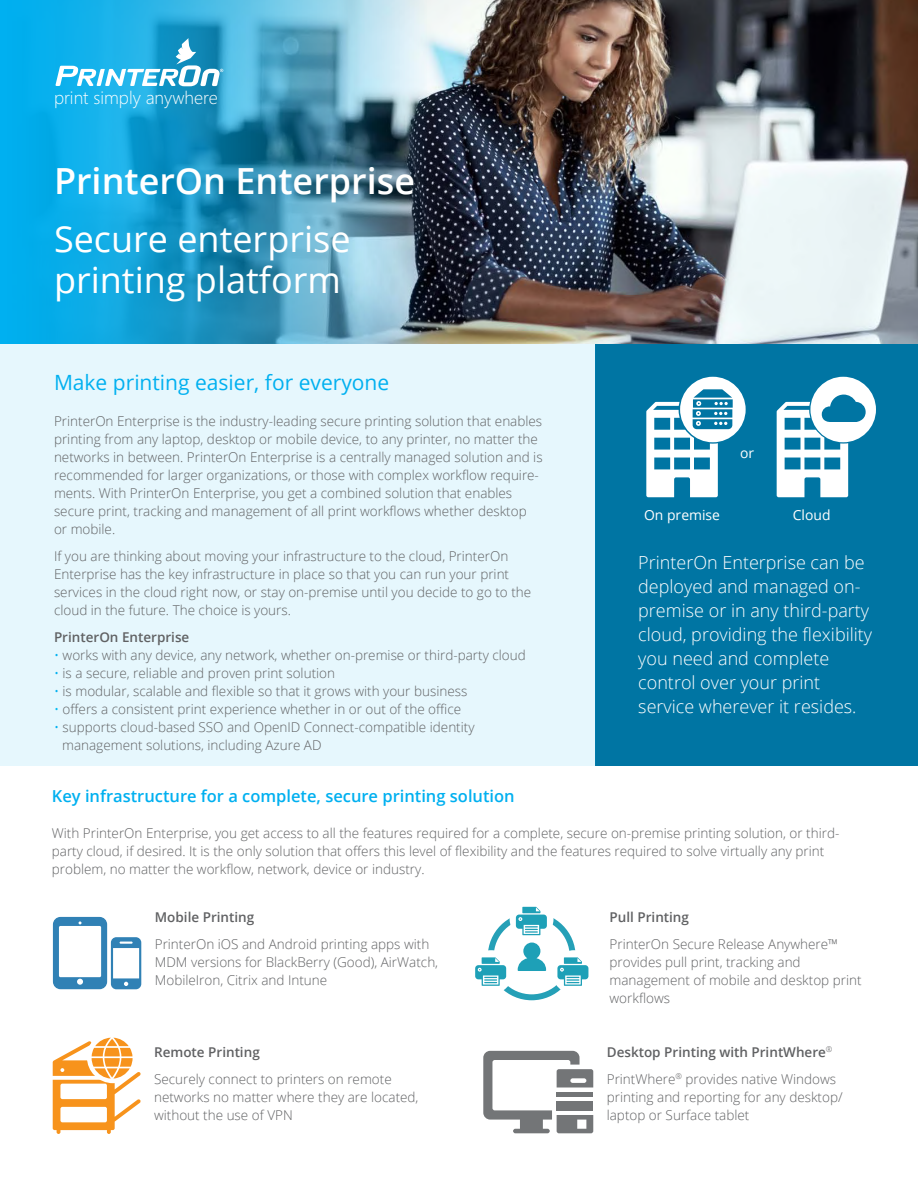
<style>
.page{position:relative;width:918px;height:1188px;background:#fff}
.page>*{position:absolute;margin:0;border:0;box-sizing:border-box;transform-origin:0 0}
.t1{font:36px/40.5px "Open Sans";color:#fff}
.t2{font:600 36px "Open Sans";color:#fff}
.t3{font:21px "Open Sans";color:#00b0f0}
.t4{font:300 18px/24px "Open Sans";color:#fff}
.t5{font:300 18px "Segoe UI";color:#fff}
.t6{font:600 16.5px "Open Sans";color:#00b0f0}
.t7{font:13.95px "Open Sans";color:#fff}
.t8{font:300 13.5px/18px "Open Sans";color:#606163}
.t9{font:600 13.5px "Open Sans";color:#606163}
.s1{color:#00b0f0}
.s2{color:#00bbf2}
.s3{font-weight:600}
</style>
<div class="page">
<div style="left:595px;top:333px;width:323px;height:433px;background:#0075a3"></div>
<svg style="left:679px;top:375px;width:68px;height:69px"></svg>
<div style="left:680px;top:377px;width:66px;height:65px;background:#fff;border-radius:50%"></div>
<svg style="left:646px;top:389px;width:87px;height:108px"></svg>
<svg style="left:809px;top:375px;width:68px;height:69px"></svg>
<div style="left:810px;top:377px;width:66px;height:65px;background:#fff;border-radius:50%"></div>
<svg style="left:777px;top:395px;width:89px;height:102px"></svg>
<div style="left:0;top:329px;width:595px;height:437px;background:#e6f7fd"></div>
<img style="left:0;top:0;width:918px;height:344px">
<svg style="left:53px;top:917px;width:88px;height:72px"></svg>
<svg style="left:518px;top:943px;width:28px;height:28px"></svg>
<div style="left:488px;top:912px;width:88px;height:88px;border:6px solid #25a0b7;border-radius:50%"></div>
<div style="left:552px;top:950px;width:44px;height:44px;background:#fff;border-radius:50%"></div>
<div style="left:469px;top:950px;width:44px;height:44px;background:#fff;border-radius:50%"></div>
<div style="left:510px;top:897px;width:44px;height:44px;background:#fff;border-radius:50%"></div>
<svg style="left:516px;top:907px;width:31px;height:28px"></svg>
<svg style="left:475px;top:957px;width:31px;height:29px"></svg>
<svg style="left:557px;top:957px;width:31px;height:29px"></svg>
<svg style="left:483px;top:1051px;width:110px;height:82px"></svg>
<svg style="left:53px;top:1038px;width:88px;height:96px"></svg>
<img style="left:0;top:0;width:427px;height:343px">
<svg style="left:56px;top:38px;width:167px;height:48px"></svg>
<h3 class="t5" style="left:54px;top:85px;width:165px">print simply anywhere</h3>
<h1 class="t2" style="left:54px;top:156px;width:363px">PrinterOn Enterprise</h1>
<h1 class="t1" style="left:54px;top:218px;width:298px">Secure enterprise printing platform</h1>
<h2 class="t3" style="left:54px;top:368px;width:337px">Make printing easier, for everyone</h2>
<p class="t8" style="left:54px;top:411px;width:490px">PrinterOn Enterprise is the industry-leading secure printing solution that enables printing from any laptop, desktop or mobile device, to any printer, no matter the networks in between. PrinterOn Enterprise is a centrally managed solution and is recommended for larger organizations, or those with complex workflow require&shy;ments. With PrinterOn Enterprise, you get a combined solution that enables secure print, tracking and management of all print workflows whether desktop or mobile.</p>
<p class="t8" style="left:54px;top:546px;width:479px">If you are thinking about moving your infrastructure to the cloud, PrinterOn Enterprise has the key infrastructure in place so that you can run your print services in the cloud right now, or stay on-premise until you decide to go to the cloud in the future. The choice is yours.</p>
<p class="t9" style="left:54px;top:628px;width:137px">PrinterOn Enterprise</p>
<p class="t8" style="left:54px;top:645px;width:473px"><span class="s1">•</span> works with any device, any network, whether on-premise or third-party cloud</p>
<p class="t8" style="left:54px;top:663px;width:283px"><span class="s1">•</span> is a secure, reliable and proven print solution</p>
<p class="t8" style="left:54px;top:681px;width:415px"><span class="s1">•</span> is modular, scalable and flexible so that it grows with your business</p>
<p class="t8" style="left:54px;top:699px;width:409px"><span class="s2">•</span> offers a consistent print experience whether in or out of the office</p>
<p class="t8" style="left:62px;top:717px;width:414px;text-indent:-8px"><span class="s1">•</span> supports cloud-based SSO and OpenID Connect-compatible identity management solutions, including Azure AD</p>
<p class="t7" style="left:740px;top:444px;width:16px">or</p>
<p class="t7" style="left:644px;top:505px;width:77px">On premise</p>
<p class="t7" style="left:793px;top:505px;width:39px">Cloud</p>
<h3 class="t4" style="left:638px;top:550px;width:235px">PrinterOn Enterprise can be deployed and managed on&shy;premise or in any third-party cloud, providing the flexibility you need and complete control over your print service wherever it resides.</h3>
<p class="t6" style="left:52px;top:785px;width:464px">Key infrastructure for a complete, secure printing solution</p>
<p class="t8" style="left:52px;top:824px;width:789px">With PrinterOn Enterprise, you get access to all the features required for a complete, secure on-premise printing solution, or third&shy;party cloud, if desired. It is the only solution that offers this level of flexibility and the features required to solve virtually any print problem, no matter the workflow, network, device or industry.</p>
<p class="t9" style="left:155px;top:908px;width:101px">Mobile Printing</p>
<p class="t8" style="left:155px;top:935px;width:285px">PrinterOn iOS and Android printing apps with<br>MDM versions for BlackBerry (Good), AirWatch,<br>MobileIron, Citrix and Intune</p>
<p class="t9" style="left:154px;top:1043px;width:107px">Remote Printing</p>
<p class="t8" style="left:154px;top:1070px;width:266px">Securely connect to printers on remote networks no matter where they are located, without the use of VPN</p>
<p class="t9" style="left:610px;top:908px;width:81px">Pull Printing</p>
<p class="t8" style="left:610px;top:935px;width:254px">PrinterOn Secure Release Anywhere™ provides pull print, tracking and management of mobile and desktop print workflows</p>
<p class="t8" style="left:607px;top:1038px;width:231px;line-height:27px"><span class="s3">Desktop Printing with PrintWhere</span><sup>®<br></sup>PrintWhere<sup>®</sup> provides native Windows</p>
<p class="t8" style="left:607px;top:1088px;width:237px">printing and reporting for any desktop/ laptop or Surface tablet</p>
</div>
